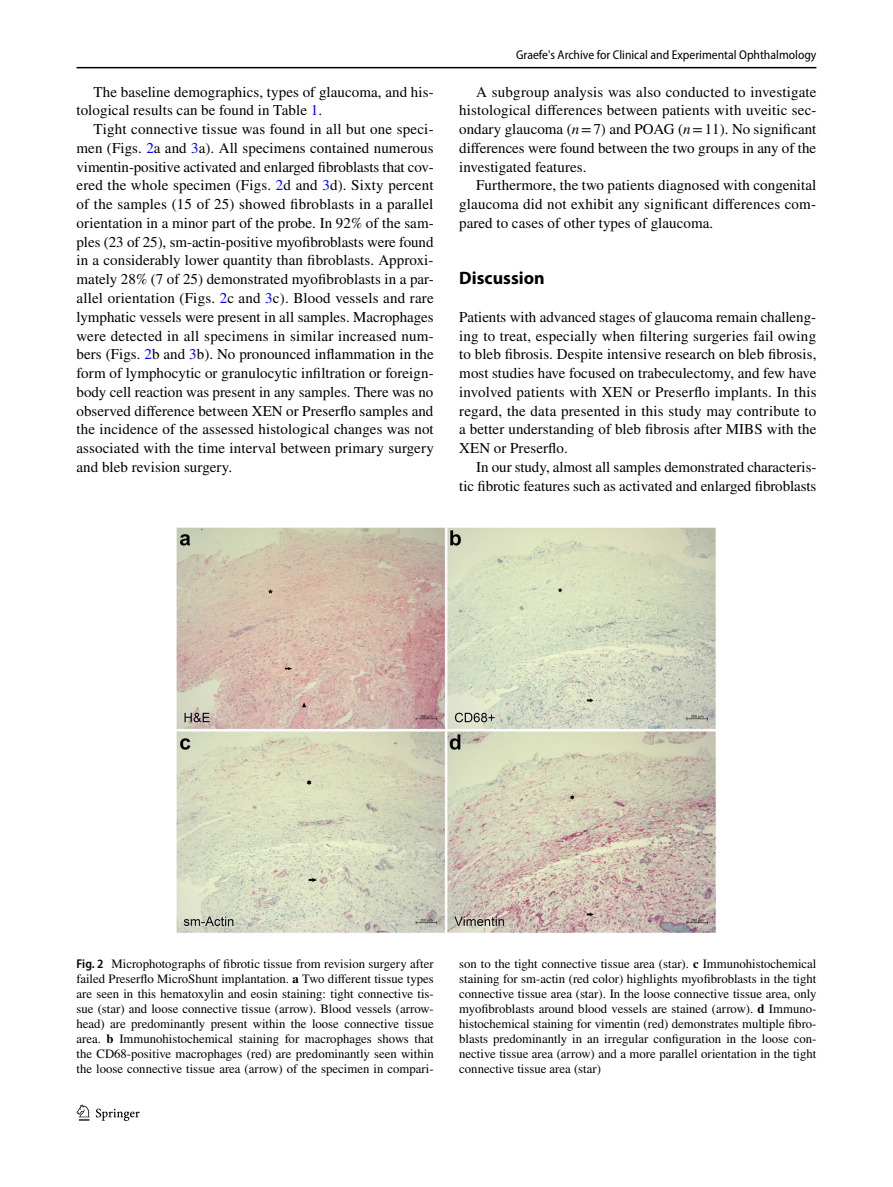
<style>
.page{position:relative;width:893px;height:1187px;background:#fff}
.page>*{position:absolute;margin:0;border:0;box-sizing:border-box;transform-origin:0 0}
.t1{font:700 18px "Myriad Pro";color:#000}
.t2{font:15px/18.8px "STIX";letter-spacing:.005em;color:#000;text-align:justify}
.t3{font:12.75px/15px "STIX";color:#000;text-align:justify}
.t4{font:semi-condensed 12.75px "Myriad Pro";color:#000}
.s1{color:#00f}
.s2{font-style:italic}
.s3{font-family:"Myriad Pro";font-weight:600;font-stretch:semi-condensed}
.s4{font-weight:700}
</style>
<div class="page">
<hr style="left:77px;top:67px;width:739px;height:1px;background:#000">
<svg style="left:77px;top:1104px;width:12px;height:16px"></svg>
<svg style="left:96px;top:1108px;width:44px;height:12px"></svg>
<img style="left:176px;top:527px;width:540px;height:406px">
<p class="t2" style="left:77px;top:83px;width:359px;text-indent:17px">The baseline demographics, types of glaucoma, and his&shy;tological results can be found in Table <span class="s1">1</span>.</p>
<p class="t2" style="left:77px;top:121px;width:359px;text-indent:17px">Tight connective tissue was found in all but one speci&shy;men (Figs. <span class="s1">2</span>a and <span class="s1">3</span>a). All specimens contained numerous vimentin-positive activated and enlarged fibroblasts that cov&shy;ered the whole specimen (Figs. <span class="s1">2</span>d and <span class="s1">3</span>d). Sixty percent of the samples (15 of 25) showed fibroblasts in a parallel orientation in a minor part of the probe. In 92% of the sam&shy;ples (23 of 25), sm-actin-positive myofibroblasts were found in a considerably lower quantity than fibroblasts. Approxi&shy;mately 28% (7 of 25) demonstrated myofibroblasts in a par&shy;allel orientation (Figs. <span class="s1">2</span>c and <span class="s1">3</span>c). Blood vessels and rare lymphatic vessels were present in all samples. Macrophages were detected in all specimens in similar increased num&shy;bers (Figs. <span class="s1">2</span>b and <span class="s1">3</span>b). No pronounced inflammation in the form of lymphocytic or granulocytic infiltration or foreign&shy;body cell reaction was present in any samples. There was no observed difference between XEN or Preserflo samples and the incidence of the assessed histological changes was not associated with the time interval between primary surgery and bleb revision surgery.</p>
<p class="t4" style="left:516px;top:48px;width:302px">Graefe's Archive for Clinical and Experimental Ophthalmology</p>
<p class="t2" style="left:459px;top:83px;width:359px;text-indent:17px">A subgroup analysis was also conducted to investigate histological differences between patients with uveitic sec&shy;ondary glaucoma (<span class="s2">n</span>=7) and POAG (<span class="s2">n</span>=11). No significant differences were found between the two groups in any of the investigated features.</p>
<p class="t2" style="left:459px;top:177px;width:359px;text-indent:17px">Furthermore, the two patients diagnosed with congenital glaucoma did not exhibit any significant differences com&shy;pared to cases of other types of glaucoma.</p>
<p class="t1" style="left:459px;top:266px;width:87px">Discussion</p>
<p class="t2" style="left:459px;top:308px;width:359px">Patients with advanced stages of glaucoma remain challeng&shy;ing to treat, especially when filtering surgeries fail owing to bleb fibrosis. Despite intensive research on bleb fibrosis, most studies have focused on trabeculectomy, and few have involved patients with XEN or Preserflo implants. In this regard, the data presented in this study may contribute to a better understanding of bleb fibrosis after MIBS with the XEN or Preserflo.</p>
<p class="t2" style="left:459px;top:458px;width:359px;text-align:right">In our study, almost all samples demonstrated characteris&shy;tic fibrotic features such as activated and enlarged fibroblasts</p>
<p class="t3" style="left:77px;top:957px;width:359px"><span class="s3">Fig. 2</span> Microphotographs of fibrotic tissue from revision surgery after failed Preserflo MicroShunt implantation. <span class="s4">a</span> Two different tissue types are seen in this hematoxylin and eosin staining: tight connective tis&shy;sue (star) and loose connective tissue (arrow). Blood vessels (arrow&shy;head) are predominantly present within the loose connective tissue area. <span class="s4">b</span> Immunohistochemical staining for macrophages shows that the CD68-positive macrophages (red) are predominantly seen within the loose connective tissue area (arrow) of the specimen in compari-</p>
<p class="t3" style="left:459px;top:957px;width:359px">son to the tight connective tissue area (star). <span class="s4">c</span> Immunohistochemical staining for sm-actin (red color) highlights myofibroblasts in the tight connective tissue area (star). In the loose connective tissue area, only myofibroblasts around blood vessels are stained (arrow). <span class="s4">d</span> Immuno&shy;histochemical staining for vimentin (red) demonstrates multiple fibro&shy;blasts predominantly in an irregular configuration in the loose con&shy;nective tissue area (arrow) and a more parallel orientation in the tight connective tissue area (star)</p>
</div>
